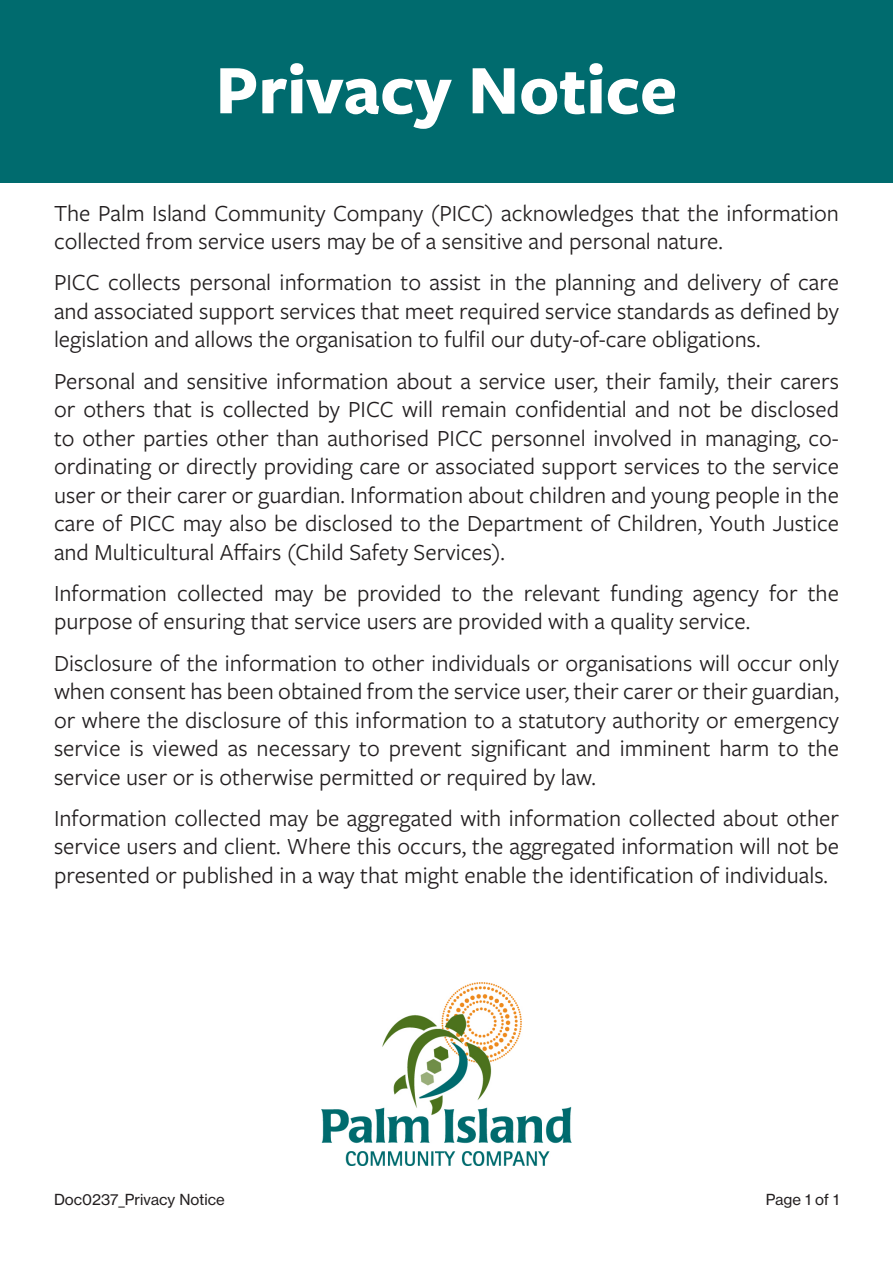
<style>
.page{position:relative;width:893px;height:1263px;background:#fff}
.page>*{position:absolute;margin:0;border:0;box-sizing:border-box;transform-origin:0 0}
.t1{font:700 72px "Freight Sans Pro";color:#fff}
.t2{font:24px/28.5px "Freight Sans Pro";color:#231f20;text-align:justify}
.t3{font:15px "N Haas Grotesk TX Pro 55 Rg";color:#231f20}
</style>
<div class="page">
<div style="left:0;top:0;width:893px;height:183px;background:#006b6e"></div>
<img style="left:321px;top:982px;width:251px;height:183px">
<h1 class="t1" style="left:216px;top:40px;width:463px">Privacy Notice</h1>
<p class="t2" style="left:54px;top:198px;width:786px">The Palm Island Community Company (PICC) acknowledges that the information collected from service users may be of a sensitive and personal nature.</p>
<p class="t2" style="left:54px;top:267px;width:786px">PICC collects personal information to assist in the planning and delivery of care and associated support services that meet required service standards as defined by legislation and allows the organisation to fulfil our duty-of-care obligations.</p>
<p class="t2" style="left:54px;top:366px;width:786px">Personal and sensitive information about a service user, their family, their carers or others that is collected by PICC will remain confidential and not be disclosed to other parties other than authorised PICC personnel involved in managing, co&shy;ordinating or directly providing care or associated support services to the service user or their carer or guardian. Information about children and young people in the care of PICC may also be disclosed to the Department of Children, Youth Justice and Multicultural Affairs (Child Safety Services).</p>
<p class="t2" style="left:54px;top:578px;width:786px">Information collected may be provided to the relevant funding agency for the purpose of ensuring that service users are provided with a quality service.</p>
<p class="t2" style="left:54px;top:647px;width:786px">Disclosure of the information to other individuals or organisations will occur only when consent has been obtained from the service user, their carer or their guardian, or where the disclosure of this information to a statutory authority or emergency service is viewed as necessary to prevent significant and imminent harm to the service user or is otherwise permitted or required by law.</p>
<p class="t2" style="left:54px;top:803px;width:786px">Information collected may be aggregated with information collected about other service users and client. Where this occurs, the aggregated information will not be presented or published in a way that might enable the identification of individuals.</p>
<p class="t3" style="left:54px;top:1190px;width:172px">Doc0237_Privacy Notice</p>
<p class="t3" style="left:766px;top:1190px;width:75px">Page 1 of 1</p>
</div>
